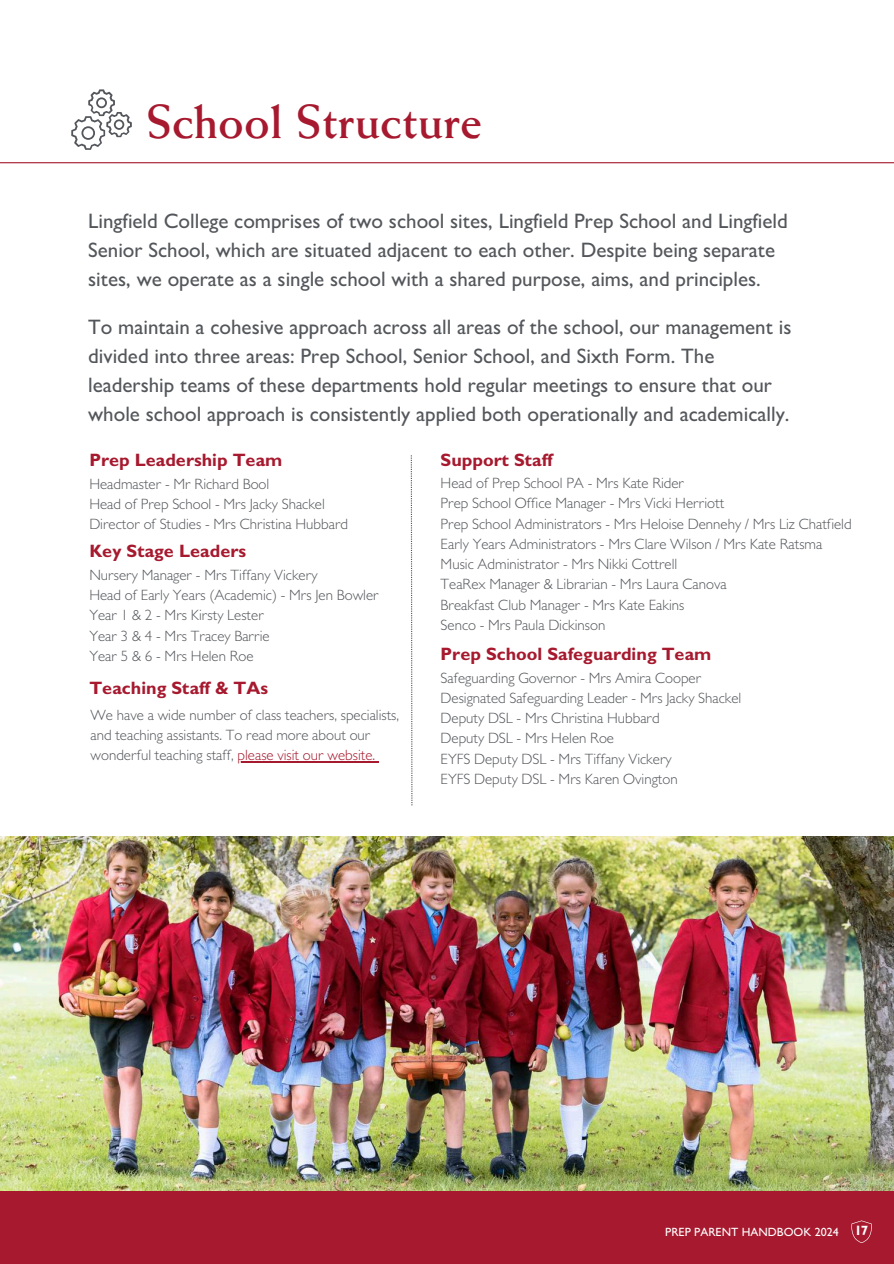
<style>
.page{position:relative;width:894px;height:1264px;background:#fff}
.page>*{position:absolute;margin:0;border:0;box-sizing:border-box;transform-origin:0 0}
.t1{font:700 48px "Weiss Std";color:#a6192e}
.t2{font:500 21px/29.2px "Gill Sans";color:#53565a}
.t3{font:700 18px "Gill Sans";color:#a6192e}
.t4{font:300 15px/20.2px "Gill Sans";color:#53565a}
.t5{font:500 12px "Gill Sans";color:#fff}
.s1{color:#a6192e}
.s2{font-weight:700;font-size:13.5px}
</style>
<div class="page">
<svg style="left:410px;top:455px;width:2px;height:350px"></svg>
<img style="left:0;top:836px;width:893px;height:355px">
<div style="left:0;top:1191px;width:893px;height:72px;background:#a6192e"></div>
<hr style="left:0;top:162px;width:893px;height:1px;background:#a6192e">
<svg style="left:71px;top:89px;width:61px;height:61px"></svg>
<hr style="left:237px;top:761px;width:138px;height:1px;background:#a6192e">
<svg style="left:851px;top:1220px;width:21px;height:22px"></svg>
<h1 class="t1" style="left:146px;top:103px;width:337px">School Structure</h1>
<p class="t2" style="left:88px;top:209px;width:701px">Lingfield College comprises of two school sites, Lingfield Prep School and Lingfield<br>Senior School, which are situated adjacent to each other. Despite being separate sites, we operate as a single school with a shared purpose, aims, and principles.</p>
<p class="t2" style="left:88px;top:315px;width:704px">To maintain a cohesive approach across all areas of the school, our management is divided into three areas: Prep School, Senior School, and Sixth Form. The leadership teams of these departments hold regular meetings to ensure that our whole school approach is consistently applied both operationally and academically.</p>
<p class="t3" style="left:89px;top:453px;width:194px">Prep Leadership Team</p>
<p class="t4" style="left:89px;top:475px;width:260px">Headmaster - Mr Richard Bool<br>Head of Prep School - Mrs Jacky Shackel<br>Director of Studies - Mrs Christina Hubbard</p>
<p class="t3" style="left:89px;top:545px;width:158px">Key Stage Leaders</p>
<p class="t4" style="left:89px;top:567px;width:291px">Nursery Manager - Mrs Tiffany Vickery<br>Head of Early Years (Academic) - Mrs Jen Bowler<br>Year 1 &amp; 2 - Mrs Kirsty Lester<br>Year 3 &amp; 4 - Mrs Tracey Barrie<br>Year 5 &amp; 6 - Mrs Helen Roe</p>
<p class="t3" style="left:440px;top:453px;width:113px">Support Staff</p>
<p class="t4" style="left:440px;top:475px;width:412px">Head of Prep School PA - Mrs Kate Rider<br>Prep School Office Manager - Mrs Vicki Herriott<br>Prep School Administrators - Mrs Heloise Dennehy / Mrs Liz Chatfield Early Years Administrators - Mrs Clare Wilson / Mrs Kate Ratsma Music Administrator - Mrs Nikki Cottrell<br>TeaRex Manager &amp; Librarian - Mrs Laura Canova<br>Breakfast Club Manager - Mrs Kate Eakins<br>Senco - Mrs Paula Dickinson</p>
<p class="t3" style="left:440px;top:647px;width:272px">Prep School Safeguarding Team</p>
<p class="t4" style="left:440px;top:669px;width:302px">Safeguarding Governor - Mrs Amira Cooper Designated Safeguarding Leader - Mrs Jacky Shackel Deputy DSL - Mrs Christina Hubbard<br>Deputy DSL - Mrs Helen Roe<br>EYFS Deputy DSL - Mrs Tiffany Vickery<br>EYFS Deputy DSL - Mrs Karen Ovington</p>
<p class="t3" style="left:89px;top:681px;width:180px">Teaching Staff &amp; TAs</p>
<p class="t4" style="left:90px;top:706px;width:310px">We have a wide number of class teachers, specialists, and teaching assistants. To read more about our wonderful teaching staff, <span class="s1">please visit our website.</span></p>
<p class="t5" style="left:665px;top:1227px;width:204px">PREP PARENT HANDBOOK 2024 <span class="s2">17</span></p>
</div>
